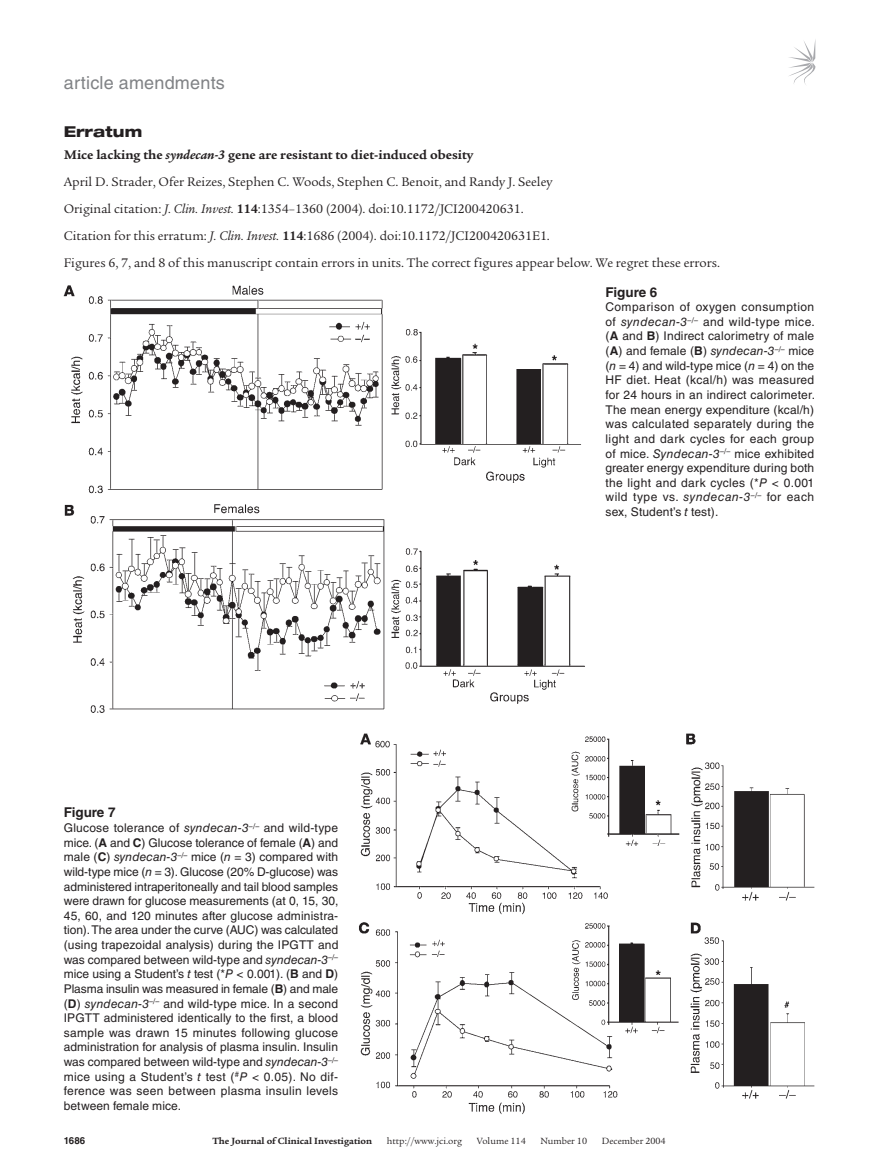
<style>
.page{position:relative;width:878px;height:1174px;background:#fff}
.page>*{position:absolute;margin:0;border:0;box-sizing:border-box;transform-origin:0 0}
.t1{font:18px "Helvetica LT Std";letter-spacing:.01em;color:#808285}
.t2{font:800 expanded 15px "Helvetica Neue LT Std";color:#231f20}
.t3{font:13.5px/27px "Legacy Serif Std";color:#231f20}
.t4{font:700 13.5px "Helvetica LT Std";color:#231f20}
.t5{font:12px/14.7px "Helvetica LT Std";letter-spacing:.025em;color:#231f20;text-align:justify}
.t6{font:9.75px "Legacy Serif Std";color:#231f20}
.t7{font:700 9.75px "Legacy Serif Std";color:#231f20}
.t8{font:700 9.75px "Helvetica LT Std";color:#231f20}
.s1{font-weight:700}
.s2{font-weight:700;font-style:italic}
.s3{font-style:italic}
</style>
<div class="page">
<svg style="left:789px;top:41px;width:26px;height:44px"></svg>
<img style="left:359px;top:733px;width:456px;height:382px">
<img style="left:63px;top:285px;width:522px;height:428px">
<h1 class="t1" style="left:64px;top:72px;width:162px">article amendments</h1>
<p class="t2" style="left:64px;top:122px;width:80px">Erratum</p>
<p class="t3" style="left:64px;top:142px;width:657px"><span class="s1">Mice lacking the</span> <span class="s2">syndecan-3</span> <span class="s1">gene are resistant to diet-induced obesity<br></span>April D. Strader, Ofer Reizes, Stephen C. Woods, Stephen C. Benoit, and Randy J. Seeley<br>Original citation: <span class="s3">J. Clin. Invest.</span> <span class="s1">114</span>:1354–1360 (2004). doi:10.1172/JCI200420631.<br>Citation for this erratum: <span class="s3">J. Clin. Invest.</span> <span class="s1">114</span>:1686 (2004). doi:10.1172/JCI200420631E1.<br>Figures 6, 7, and 8 of this manuscript contain errors in units. The correct figures appear below. We regret these errors.</p>
<p class="t4" style="left:605px;top:284px;width:53px">Figure 6</p>
<p class="t5" style="left:605px;top:300px;width:211px">Comparison of oxygen consumption of <span class="s3">syndecan-3</span><sup>–/–</sup> and wild-type mice. (<span class="s1">A</span> and <span class="s1">B</span>) Indirect calorimetry of male (<span class="s1">A</span>) and female (<span class="s1">B</span>) <span class="s3">syndecan-3</span><sup>–/–</sup> mice (<span class="s3">n</span> = 4) and wild-type mice (<span class="s3">n</span> = 4) on the HF diet. Heat (kcal/h) was measured for 24 hours in an indirect calorimeter.<br>The mean energy expenditure (kcal/h) was calculated separately during the light and dark cycles for each group of mice. <span class="s3">Syndecan-3</span><sup>–/–</sup> mice exhibited greater energy expenditure during both the light and dark cycles (*<span class="s3">P</span> &lt; 0.001 wild type vs. <span class="s3">syndecan-3</span><sup>–/–</sup> for each sex, Student’s <span class="s3">t</span> test).</p>
<p class="t4" style="left:64px;top:804px;width:53px">Figure 7</p>
<p class="t5" style="left:64px;top:820px;width:276px">Glucose tolerance of <span class="s3">syndecan-3</span><sup>–/–</sup> and wild-type mice. (<span class="s1">A</span> and <span class="s1">C</span>) Glucose tolerance of female (<span class="s1">A</span>) and male (<span class="s1">C</span>) <span class="s3">syndecan-3</span><sup>–/–</sup> mice (<span class="s3">n</span> = 3) compared with wild-type mice (<span class="s3">n</span> = 3). Glucose (20% D-glucose) was administered intraperitoneally and tail blood samples were drawn for glucose measurements (at 0, 15, 30, 45, 60, and 120 minutes after glucose administra&shy;tion). The area under the curve (AUC) was calculated (using trapezoidal analysis) during the IPGTT and was compared between wild-type and <span class="s3">syndecan-3</span><sup>–/– </sup>mice using a Student’s <span class="s3">t</span> test (*<span class="s3">P</span> &lt; 0.001). (<span class="s1">B</span> and <span class="s1">D</span>)<br>Plasma insulin was measured in female (<span class="s1">B</span>) and male (<span class="s1">D</span>) <span class="s3">syndecan-3</span><sup>–/–</sup> and wild-type mice. In a second IPGTT administered identically to the first, a blood sample was drawn 15 minutes following glucose administration for analysis of plasma insulin. Insulin was compared between wild-type and <span class="s3">syndecan-3</span><sup>–/– </sup>mice using a Student’s <span class="s3">t</span> test (<sup>#</sup><span class="s3">P</span> &lt; 0.05). No dif&shy;ference was seen between plasma insulin levels between female mice.</p>
<p class="t8" style="left:64px;top:1134px;width:23px">1686</p>
<p class="t7" style="left:212px;top:1135px;width:161px">The Journal of Clinical Investigation</p>
<p class="t6" style="left:387px;top:1135px;width:77px">http://www.jci.org</p>
<p class="t6" style="left:476px;top:1135px;width:50px">Volume 114</p>
<p class="t6" style="left:540px;top:1135px;width:48px">Number 10</p>
<p class="t6" style="left:601px;top:1135px;width:65px">December 2004</p>
</div>
